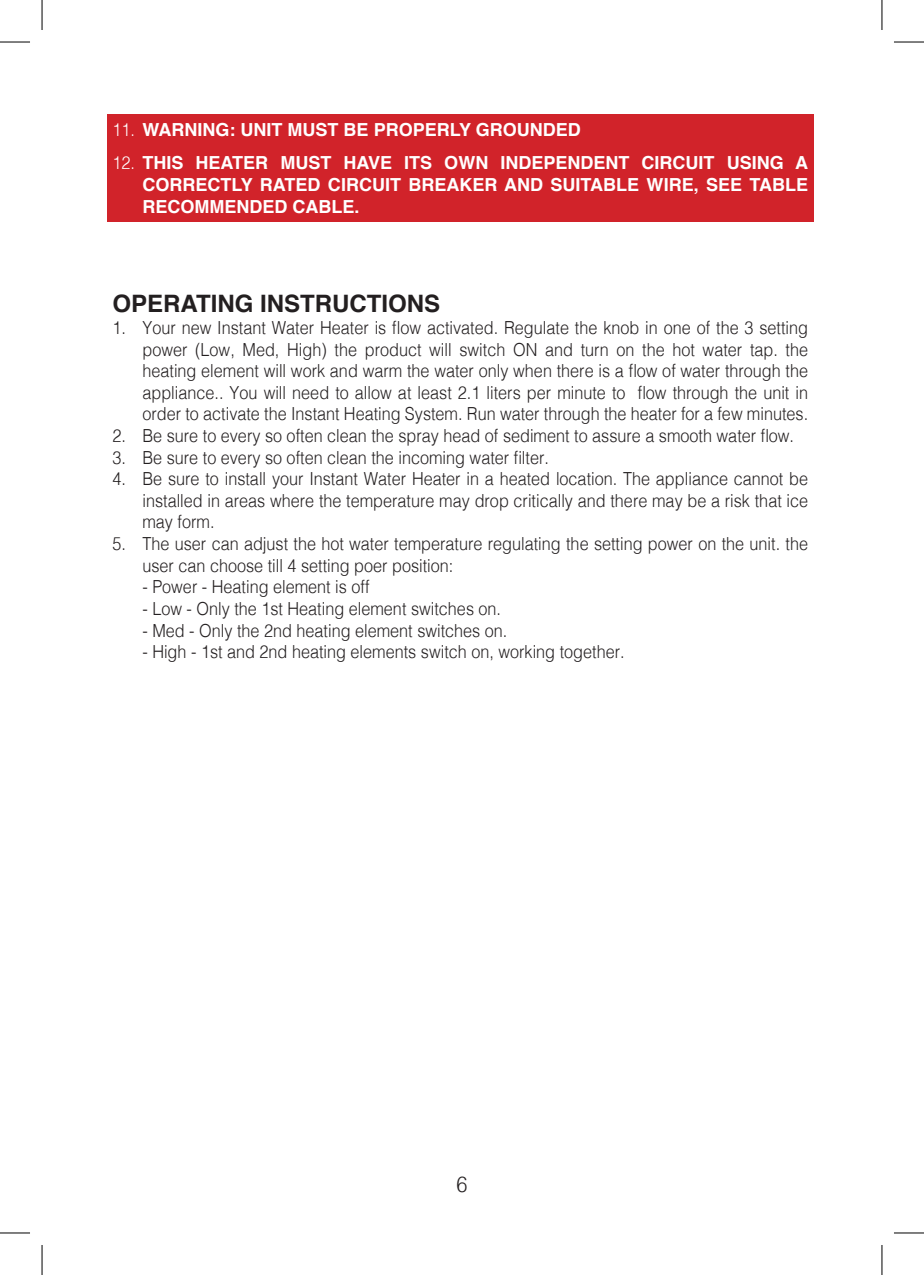
<style>
.page{position:relative;width:924px;height:1275px;background:#fff}
.page>*{position:absolute;margin:0;border:0;box-sizing:border-box;transform-origin:0 0}
.t1{font:700 24px "Helvetica";color:#231f20}
.t2{font:300 22px "Helvetica";color:#231f20;scale:.9 1}
.t3{font:300 18px/21.6px "Helvetica";color:#231f20;text-align:justify;scale:.9 1}
.t4{font:700 18px/21.6px "Helvetica";color:#fff;text-align:justify}
.s1{font-weight:300}
</style>
<div class="page">
<div style="left:107px;top:114px;width:706px;height:108px;background:#d1232a"></div>
<hr style="left:0;top:42px;width:30px;height:1px;background:#000">
<hr style="left:893px;top:42px;width:30px;height:1px;background:#000">
<hr style="left:0;top:1232px;width:30px;height:1px;background:#000">
<hr style="left:893px;top:1232px;width:30px;height:1px;background:#000">
<hr style="left:42px;top:0;width:1px;height:30px;background:#000">
<hr style="left:42px;top:1245px;width:1px;height:30px;background:#000">
<hr style="left:881px;top:0;width:1px;height:30px;background:#000">
<hr style="left:881px;top:1245px;width:1px;height:30px;background:#000">
<p class="t4" style="left:112px;top:119px;width:470px"><span class="s1">11.</span> WARNING: UNIT MUST BE PROPERLY GROUNDED</p>
<p class="t4" style="left:142px;top:152px;width:667px;text-indent:-30px"><span class="s1">12.</span> THIS HEATER MUST HAVE ITS OWN INDEPENDENT CIRCUIT USING A CORRECTLY RATED CIRCUIT BREAKER AND SUITABLE WIRE, SEE TABLE RECOMMENDED CABLE.</p>
<h1 class="t1" style="left:112px;top:284px;width:329px">OPERATING INSTRUCTIONS</h1>
<p class="t3" style="left:142px;top:315px;width:741px;text-indent:-30px">1. Your new Instant Water Heater is flow activated. Regulate the knob in one of the 3 setting power (Low, Med, High) the product will switch ON and turn on the hot water tap. the heating element will work and warm the water only when there is a flow of water through the appliance.. You will need to allow at least 2.1 liters per minute to flow through the unit in order to activate the Instant Heating System. Run water through the heater for a few minutes.</p>
<p class="t3" style="left:112px;top:423px;width:758px">2. Be sure to every so often clean the spray head of sediment to assure a smooth water flow.</p>
<p class="t3" style="left:112px;top:445px;width:486px">3. Be sure to every so often clean the incoming water filter.</p>
<p class="t3" style="left:142px;top:467px;width:740px;text-indent:-30px">4. Be sure to install your Instant Water Heater in a heated location. The appliance cannot be installed in areas where the temperature may drop critically and there may be a risk that ice may form.</p>
<p class="t3" style="left:142px;top:531px;width:740px;text-indent:-30px">5. The user can adjust the hot water temperature regulating the setting power on the unit. the user can choose till 4 setting poer position:</p>
<p class="t3" style="left:142px;top:575px;width:254px">- Power - Heating element is off</p>
<p class="t3" style="left:142px;top:596px;width:400px">- Low - Only the 1st Heating element switches on.</p>
<p class="t3" style="left:142px;top:618px;width:407px">- Med - Only the 2nd heating element switches on.</p>
<p class="t3" style="left:142px;top:639px;width:537px">- High - 1st and 2nd heating elements switch on, working together.</p>
<p class="t2" style="left:456px;top:1165px;width:14px">6</p>
</div>
